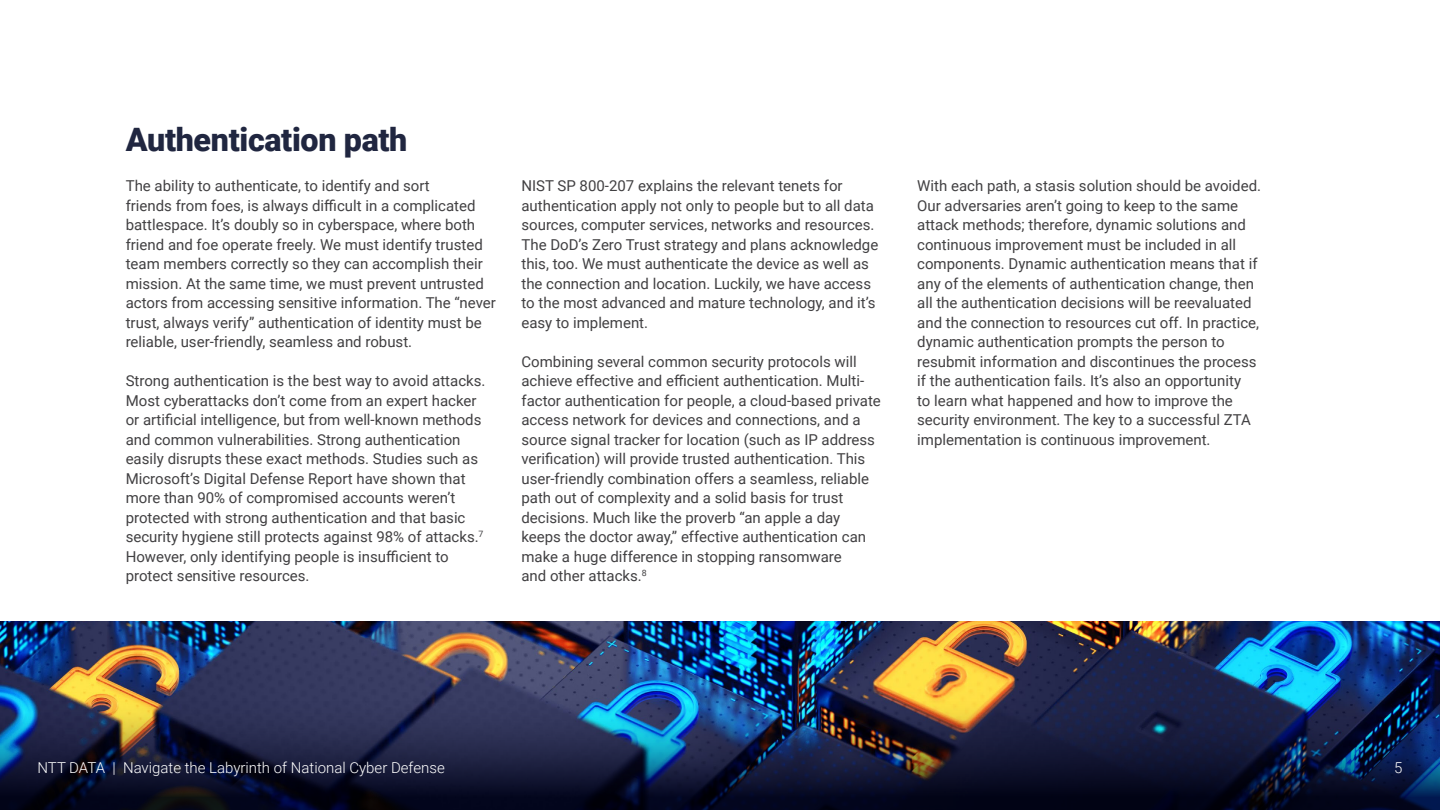
<style>
.page{position:relative;width:1440px;height:810px;background:#fff}
.page>*{position:absolute;margin:0;border:0;box-sizing:border-box;transform-origin:0 0}
.t1{font:900 32.25px "Roboto";letter-spacing:-.01em;color:#202640}
.Body_Copy{font:15px/19.5px "Roboto";color:#414042}
.Running_Header_Foote{font:300 15px "Roboto";color:#fff}
</style>
<div class="page">
<img style="left:0;top:621px;width:1440px;height:61px">
<img style="left:0;top:682px;width:1440px;height:128px">
<p class="t1" style="left:126px;top:117px;width:283px">Authentication path</p>
<p class="Body_Copy" style="left:126px;top:176px;width:372px">The ability to authenticate, to identify and sort<br>friends from foes, is always difficult in a complicated battlespace. It’s doubly so in cyberspace, where both friend and foe operate freely. We must identify trusted team members correctly so they can accomplish their mission. At the same time, we must prevent untrusted actors from accessing sensitive information. The “never trust, always verify” authentication of identity must be reliable, user-friendly, seamless and robust.</p>
<p class="Body_Copy" style="left:126px;top:371px;width:361px">Strong authentication is the best way to avoid attacks.<br>Most cyberattacks don’t come from an expert hacker or artificial intelligence, but from well-known methods and common vulnerabilities. Strong authentication easily disrupts these exact methods. Studies such as Microsoft’s Digital Defense Report have shown that more than 90% of compromised accounts weren’t protected with strong authentication and that basic security hygiene still protects against 98% of attacks.<sup>7<br></sup>However, only identifying people is insufficient to protect sensitive resources.</p>
<p class="Body_Copy" style="left:521px;top:176px;width:358px">NIST SP 800-207 explains the relevant tenets for authentication apply not only to people but to all data sources, computer services, networks and resources.<br>The DoD’s Zero Trust strategy and plans acknowledge this, too. We must authenticate the device as well as the connection and location. Luckily, we have access to the most advanced and mature technology, and it’s easy to implement.</p>
<p class="Body_Copy" style="left:521px;top:351px;width:361px">Combining several common security protocols will achieve effective and efficient authentication. Multi&shy;factor authentication for people, a cloud-based private access network for devices and connections, and a source signal tracker for location (such as IP address verification) will provide trusted authentication. This user-friendly combination offers a seamless, reliable path out of complexity and a solid basis for trust decisions. Much like the proverb “an apple a day keeps the doctor away,” effective authentication can make a huge difference in stopping ransomware<br>and other attacks.<sup>8</sup></p>
<p class="Body_Copy" style="left:917px;top:176px;width:345px">With each path, a stasis solution should be avoided.<br>Our adversaries aren’t going to keep to the same attack methods; therefore, dynamic solutions and continuous improvement must be included in all components. Dynamic authentication means that if any of the elements of authentication change, then all the authentication decisions will be reevaluated and the connection to resources cut off. In practice, dynamic authentication prompts the person to resubmit information and discontinues the process if the authentication fails. It’s also an opportunity<br>to learn what happened and how to improve the security environment. The key to a successful ZTA implementation is continuous improvement.</p>
<p class="Running_Header_Foote" style="left:38px;top:757px;width:409px">NTT DATA | Navigate the Labyrinth of National Cyber Defense</p>
<p class="Running_Header_Foote" style="left:1394px;top:757px;width:10px">5</p>
</div>
